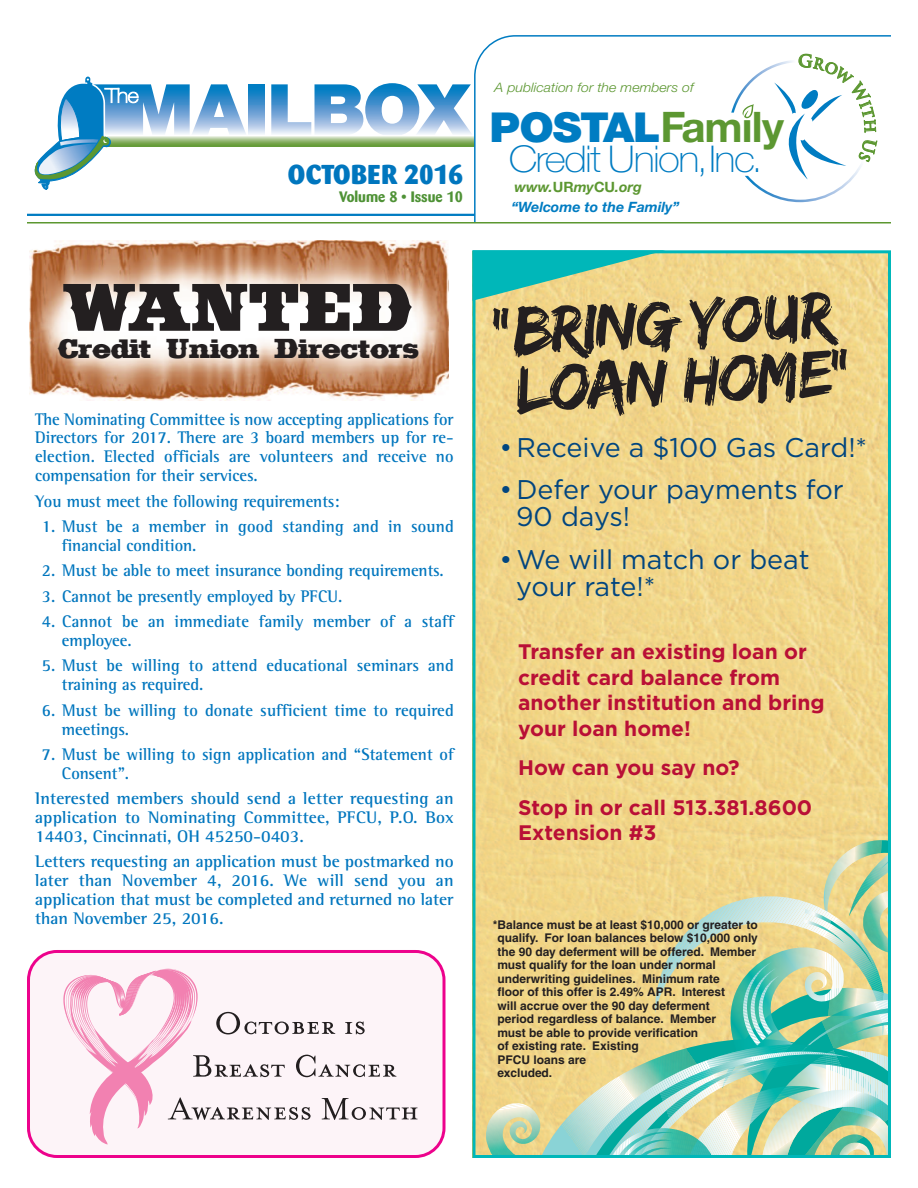
<style>
.page{position:relative;width:918px;height:1188px;background:#fff}
.page>*{position:absolute;margin:0;border:0;box-sizing:border-box;transform-origin:0 0}
.t1{font:900 90px "Saddlebag";letter-spacing:-.035em;color:#231f20;scale:.9 1}
.t2{font:69px/58.5px "Edo SZ";color:#231f20;text-align:center}
.t3{font:900 41.25px "Helvetica Neue";letter-spacing:-.03em;color:#007cc2;scale:1.05 1}
.t4{font:100 36.9px "Helvetica Neue";letter-spacing:-.04em;color:#007cc2;scale:1.1 1}
.t5{font:900 36px "Saddlebag";letter-spacing:-.05em;color:#231f20;scale:.9 1}
.t6{font:27px/27px "Gotham";color:#01457f}
.t7{font:800 27px "Barmeno";color:#0076be}
.t8{font:700 21px/25.5px "Gotham";color:#b90f36}
.t9{font:700 17.25px/18.9px "Rotis Semi Serif";color:#0076be;scale:.95 1}
.t10{font:700 17.25px/18.9px "Rotis Semi Serif";color:#0076be;text-align:justify}
.t11{font:700 15px "Barmeno";color:#4f9236}
.t12{font:italic 700 14.25px/20.2px "Helvetica Neue";color:#007cc2}
.t13{font:italic 300 13.05px "Helvetica Neue";color:#5c9731;scale:1.09 1}
.t14{font:700 12px/13.5px "Helvetica";color:#231f20}
.s1{font-weight:700;font-size:42.15px;color:#5c9731}
.s2{color:#5c9731}
.s3{font-style:normal;color:#5c9731}
</style>
<div class="page">
<svg style="left:34px;top:77px;width:440px;height:113px"></svg>
<hr style="left:27px;top:214px;width:465px;height:2px;background:#007cc2">
<svg style="left:474px;top:35px;width:416px;height:187px"></svg>
<svg style="left:27px;top:222px;width:863px;height:2px;background:#84b063"></svg>
<img style="left:30px;top:240px;width:418px;height:160px">
<svg style="left:27px;top:950px;width:419px;height:208px"></svg>
<img style="left:476px;top:254px;width:411px;height:900px">
<svg style="left:483px;top:832px;width:404px;height:322px;background:#c9d39e"></svg>
<div style="left:472px;top:250px;width:419px;height:908px;border:3px solid #00b7b9"></div>
<svg style="left:472px;top:250px;width:193px;height:51px;background:#78c6a2"></svg>
<svg style="left:731px;top:54px;width:146px;height:148px"></svg>
<h3 class="t7" style="left:288px;top:164px;width:177px">OCTOBER 2016</h3>
<p class="t11" style="left:339px;top:189px;width:125px">Volume 8 • Issue 10</p>
<h1 class="t1" style="left:63px;top:259px;width:392px">WANTED</h1>
<h3 class="t5" style="left:57px;top:329px;width:405px">Credit Union Directors</h3>
<p class="t9" style="left:35px;top:411px;width:442px;text-align:justify">The Nominating Committee is now accepting applications for Directors for 2017. There are 3 board members up for re&shy;election. Elected officials are volunteers and receive no compensation for their services.</p>
<p class="t9" style="left:35px;top:493px;width:322px">You must meet the following requirements:</p>
<p class="t9" style="left:62px;top:519px;width:414px;text-indent:-20px">1. Must be a member in good standing and in sound financial condition.</p>
<p class="t9" style="left:42px;top:563px;width:425px">2. Must be able to meet insurance bonding requirements.</p>
<p class="t9" style="left:42px;top:588px;width:318px">3. Cannot be presently employed by PFCU.</p>
<p class="t9" style="left:62px;top:614px;width:414px;text-indent:-20px">4. Cannot be an immediate family member of a staff employee.</p>
<p class="t9" style="left:62px;top:658px;width:414px;text-indent:-20px">5. Must be willing to attend educational seminars and training as required.</p>
<p class="t9" style="left:62px;top:702px;width:414px;text-indent:-20px">6. Must be willing to donate sufficient time to required meetings.</p>
<p class="t9" style="left:62px;top:746px;width:414px;text-indent:-20px">7. Must be willing to sign application and “Statement of<br>Consent”.</p>
<p class="t10" style="left:35px;top:791px;width:420px">Interested members should send a letter requesting an application to Nominating Committee, PFCU, P.O. Box 14403, Cincinnati, OH 45250-0403.</p>
<p class="t10" style="left:35px;top:854px;width:420px">Letters requesting an application must be postmarked no later than November 4, 2016. We will send you an application that must be completed and returned no later than November 25, 2016.</p>
<p class="t13" style="left:495px;top:83px;width:184px">A publication for the members of</p>
<h3 class="t3" style="left:489px;top:113px;width:282px">POSTAL<span class="s1">Famıly</span></h3>
<h3 class="t4" style="left:509px;top:146px;width:232px">Credit Union,Inc.</h3>
<p class="t12" style="left:511px;top:178px;width:170px"><span class="s2">www.</span><span class="s3">UR</span><span class="s2">my</span><span class="s3">CU</span><span class="s2">.org </span>“Welcome to the Family”</p>
<h2 class="t2" style="left:490px;top:301px;width:357px;rotate:-3deg">“BRING YOUR<br>LOAN HOME”</h2>
<h3 class="t6" style="left:500px;top:435px;width:369px">• Receive a $100 Gas Card!*</h3>
<h3 class="t6" style="left:516px;top:477px;width:329px;text-indent:-17px">•Defer your payments for<br>90 days!</h3>
<h3 class="t6" style="left:516px;top:546px;width:295px;text-indent:-17px">•We will match or beat your rate!*</h3>
<p class="t8" style="left:518px;top:639px;width:308px">Transfer an existing loan or credit card balance from another institution and bring your loan home!</p>
<p class="t8" style="left:518px;top:748px;width:296px;line-height:39.6px">How can you say no?<br>Stop in or call 513.381.8600</p>
<p class="t8" style="left:518px;top:820px;width:140px">Extension #3</p>
<p class="t14" style="left:497px;top:919px;width:262px;text-indent:-4px">*Balance must be at least $10,000 or greater to qualify. For loan balances below $10,000 only the 90 day deferment will be offered. Member must qualify for the loan under normal underwriting guidelines. Minimum rate<br>floor of this offer is 2.49% APR. Interest<br>will accrue over the 90 day deferment<br>period regardless of balance. Member<br>must be able to provide verification<br>of existing rate. Existing<br>PFCU loans are<br>excluded.</p>
</div>
